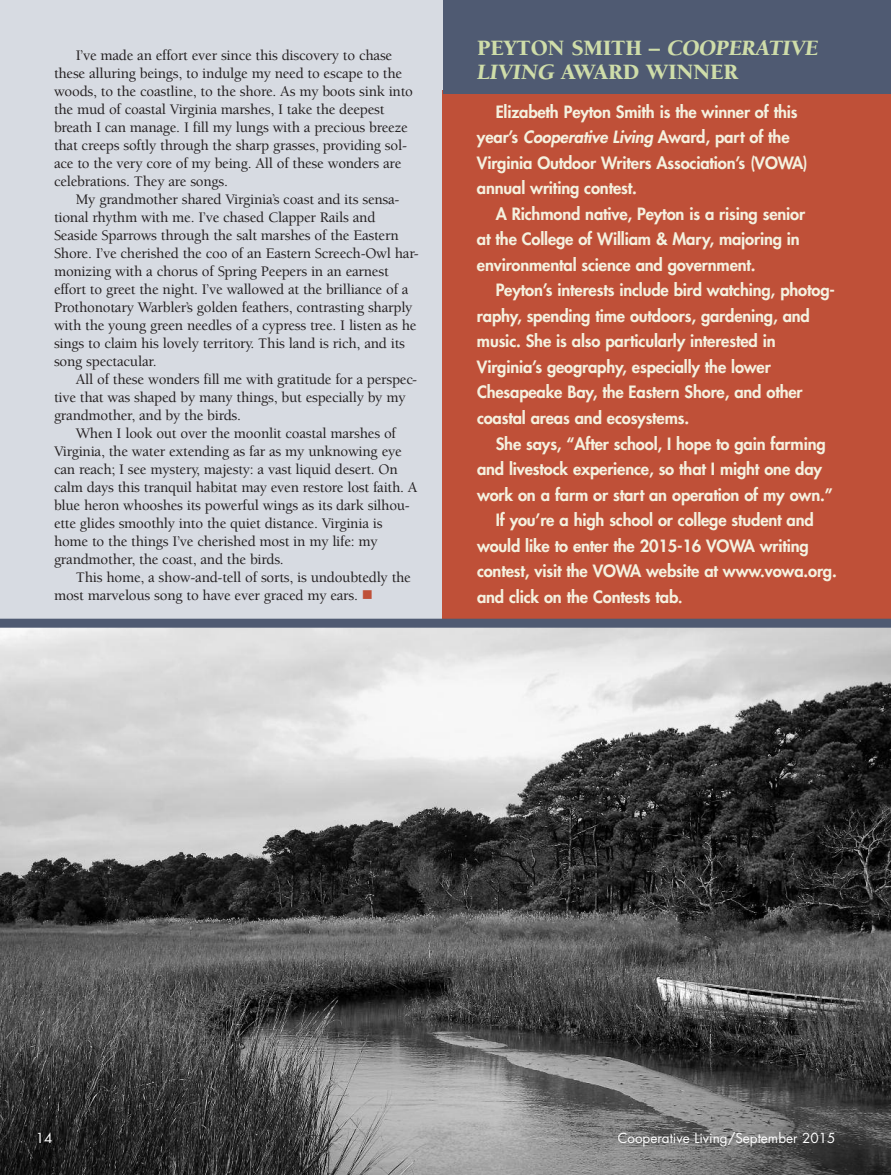
<style>
.page{position:relative;width:891px;height:1175px;background:#fff}
.page>*{position:absolute;margin:0;border:0;box-sizing:border-box;transform-origin:0 0}
.t1{font:900 22.5px/24px "Berkeley";color:#cfdda9}
.t2{font:800 16.5px/25.5px "Futura Std";letter-spacing:-.01em;color:#f4f1df}
.t3{font:500 15px/18px "Berkeley";letter-spacing:-.015em;color:#231f20}
.t4{font:13.5px "Futura Std";color:#fff}
.s1{color:#bf5038}
.s2{font-style:italic}
.s3{font-size:15px}
</style>
<div class="page">
<img style="left:0;top:627px;width:891px;height:547px">
<div style="left:0;top:0;width:443px;height:625px;background:#d7dbe2"></div>
<div style="left:443px;top:91px;width:448px;height:531px;background:#bf5038"></div>
<div style="left:443px;top:0;width:448px;height:94px;background:#4f5a72"></div>
<div style="left:0;top:618px;width:891px;height:9px;background:#4f5a72"></div>
<p class="t3" style="left:54px;top:48px;width:361px;text-indent:22px">I’ve made an effort ever since this discovery to chase these alluring beings, to indulge my need to escape to the woods, to the coastline, to the shore. As my boots sink into the mud of coastal Virginia marshes, I take the deepest breath I can manage. I fill my lungs with a precious breeze that creeps softly through the sharp grasses, providing sol&shy;ace to the very core of my being. All of these wonders are celebrations. They are songs.</p>
<p class="t3" style="left:54px;top:192px;width:366px;text-indent:22px">My grandmother shared Virginia’s coast and its sensa&shy;tional rhythm with me. I’ve chased Clapper Rails and Seaside Sparrows through the salt marshes of the Eastern Shore. I’ve cherished the coo of an Eastern Screech-Owl har&shy;monizing with a chorus of Spring Peepers in an earnest effort to greet the night. I’ve wallowed at the brilliance of a Prothonotary Warbler’s golden feathers, contrasting sharply with the young green needles of a cypress tree. I listen as he sings to claim his lovely territory. This land is rich, and its song spectacular.</p>
<p class="t3" style="left:54px;top:372px;width:365px;text-indent:22px">All of these wonders fill me with gratitude for a perspec&shy;tive that was shaped by many things, but especially by my grandmother, and by the birds.</p>
<p class="t3" style="left:54px;top:426px;width:365px;text-indent:22px">When I look out over the moonlit coastal marshes of Virginia, the water extending as far as my unknowing eye can reach; I see mystery, majesty: a vast liquid desert. On calm days this tranquil habitat may even restore lost faith. A blue heron whooshes its powerful wings as its dark silhou&shy;ette glides smoothly into the quiet distance. Virginia is home to the things I’ve cherished most in my life: my grandmother, the coast, and the birds.</p>
<p class="t3" style="left:54px;top:570px;width:358px;text-indent:22px">This home, a show-and-tell of sorts, is undoubtedly the most marvelous song to have ever graced my ears. <span class="s1">■</span></p>
<h1 class="t1" style="left:477px;top:38px;width:343px">PEYTON SMITH – <span class="s2">COOPERATIVE<br>LIVING</span> AWARD WINNER</h1>
<p class="t2" style="left:477px;top:100px;width:332px;text-indent:19px">Elizabeth Peyton Smith is the winner of this year’s <span class="s2">Cooperative Living</span> Award, part of the Virginia Outdoor Writers Association’s (VOWA) annual writing contest.</p>
<p class="t2" style="left:477px;top:202px;width:330px;text-indent:19px">A Richmond native, Peyton is a rising senior at the College of William &amp; Mary, majoring in environmental science and government.</p>
<p class="t2" style="left:477px;top:279px;width:359px;text-indent:19px">Peyton’s interests include bird watching, photog&shy;raphy, spending time outdoors, gardening, and music. She is also particularly interested in Virginia’s geography, especially the lower Chesapeake Bay, the Eastern Shore, and other coastal areas and ecosystems.</p>
<p class="t2" style="left:496px;top:432px;width:331px">She says, “After school, I hope to gain farming</p>
<p class="t2" style="left:477px;top:457px;width:347px">and livestock experience, so that I might one day</p>
<p class="t2" style="left:477px;top:483px;width:357px">work on a farm or start an operation of my own.”</p>
<p class="t2" style="left:496px;top:508px;width:320px">If you’re a high school or college student and</p>
<p class="t2" style="left:477px;top:534px;width:333px">would like to enter the 2015-16 VOWA writing</p>
<p class="t2" style="left:477px;top:559px;width:361px">contest, visit the VOWA website at www.vowa.org.</p>
<p class="t2" style="left:477px;top:585px;width:207px">and click on the Contests tab<span class="s3">.</span></p>
<p class="t4" style="left:36px;top:1131px;width:18px">14</p>
<p class="t4" style="left:618px;top:1131px;width:219px">Cooperative Living/September 2015</p>
</div>
